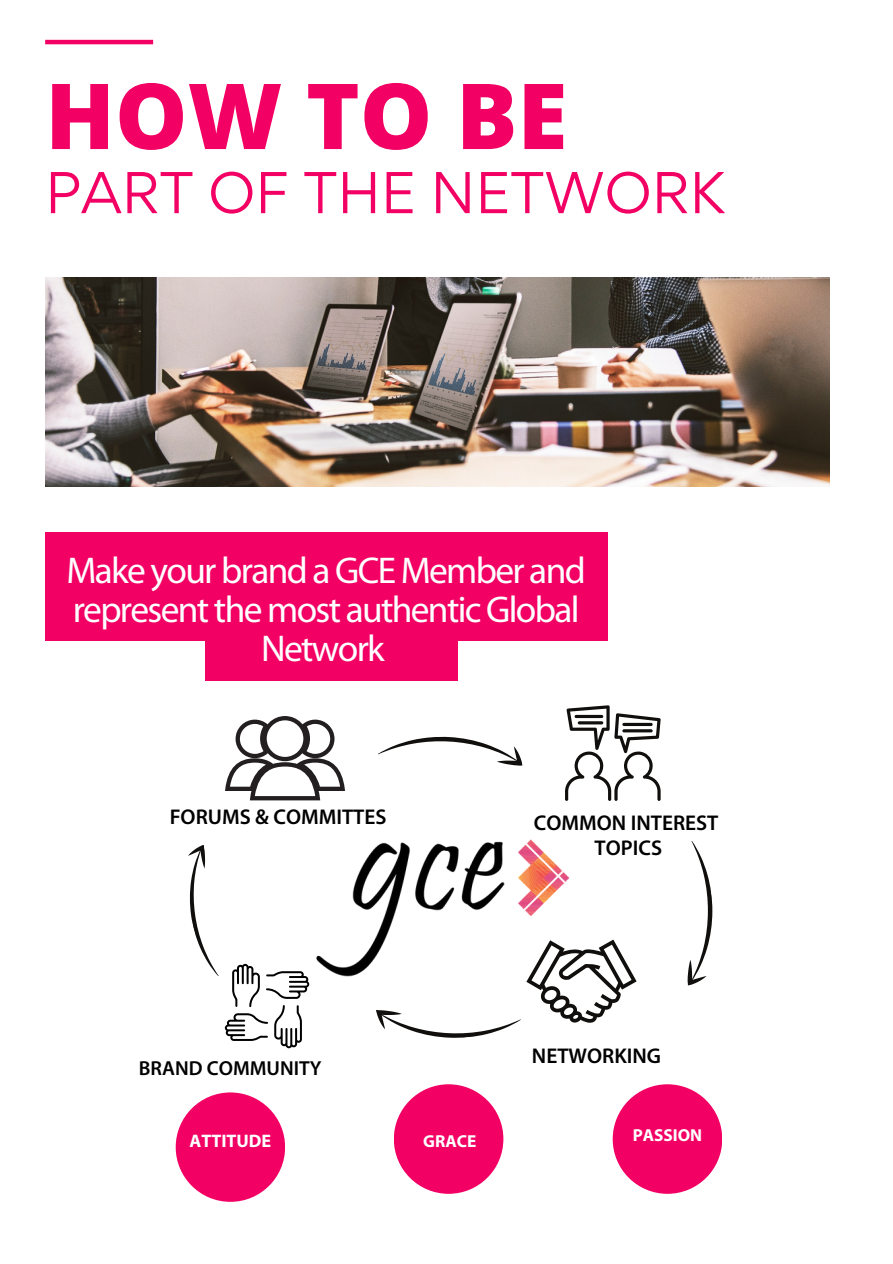
<style>
.page{position:relative;width:893px;height:1264px;background:#fff}
.page>*{position:absolute;margin:0;border:0;box-sizing:border-box;transform-origin:0 0}
.t1{font:800 91.05px "Open Sans";color:#f20064}
.t2{font:52.5px "Gordita";color:#f20064}
.t3{font:37.35px/39.2px "Myriad Pro";letter-spacing:-.045em;color:#fff;text-align:center}
.t4{font:600 21.3px/24.9px "Myriad Pro";color:#000;text-align:center}
.t5{font:600 20.25px "Myriad Pro";color:#000}
.t6{font:700 18.15px "Myriad Pro";color:#fff}
.t7{font:700 17.4px "Myriad Pro";color:#fff}
</style>
<div class="page">
<div style="left:45px;top:532px;width:562px;height:108px;background:#f20064"></div>
<div style="left:205px;top:612px;width:252px;height:68px;background:#f20064"></div>
<img style="left:309px;top:763px;width:261px;height:223px">
<svg style="left:225px;top:716px;width:120px;height:84px"></svg>
<svg style="left:565px;top:705px;width:95px;height:96px"></svg>
<hr style="left:574px;top:715px;width:29px;height:3px;background:#100f0d;border-radius:2px">
<hr style="left:577px;top:721px;width:26px;height:3px;background:#100f0d;border-radius:2px">
<hr style="left:622px;top:723px;width:30px;height:3px;background:#100f0d;border-radius:2px">
<hr style="left:622px;top:729px;width:30px;height:3px;background:#100f0d;border-radius:2px">
<svg style="left:225px;top:1013px;width:43px;height:27px"></svg>
<svg style="left:274px;top:1005px;width:28px;height:43px"></svg>
<svg style="left:266px;top:971px;width:43px;height:27px"></svg>
<svg style="left:377px;top:736px;width:145px;height:35px"></svg>
<svg style="left:376px;top:939px;width:260px;height:99px"></svg>
<svg style="left:687px;top:841px;width:26px;height:144px"></svg>
<svg style="left:188px;top:845px;width:72px;height:162px"></svg>
<div style="left:176px;top:1092px;width:109px;height:109px;background:#f20064;border-radius:50%"></div>
<div style="left:394px;top:1084px;width:109px;height:109px;background:#f20064;border-radius:50%"></div>
<div style="left:612px;top:1084px;width:110px;height:109px;background:#f20064;border-radius:50%"></div>
<img style="left:45px;top:277px;width:784px;height:209px">
<hr style="left:45px;top:40px;width:108px;height:4px;background:#f20064">
<h1 class="t1" style="left:45px;top:52px;width:523px">HOW TO BE</h1>
<h2 class="t2" style="left:45px;top:157px;width:681px">PART OF THE NETWORK</h2>
<p class="t3" style="left:66px;top:554px;width:521px">Make your brand a GCE Member and represent the most authentic Global<br>Network</p>
<p class="t4" style="left:170px;top:805px;width:218px">FORUMS &amp; COMMITTES</p>
<p class="t4" style="left:534px;top:812px;width:186px">COMMON INTEREST<br>TOPICS</p>
<p class="t5" style="left:139px;top:1059px;width:184px">BRAND COMMUNITY</p>
<p class="t4" style="left:532px;top:1045px;width:131px">NETWORKING</p>
<p class="t6" style="left:189px;top:1133px;width:83px">ATTITUDE</p>
<p class="t7" style="left:423px;top:1133px;width:55px">GRACE</p>
<p class="t7" style="left:632px;top:1127px;width:71px">PASSION</p>
</div>
